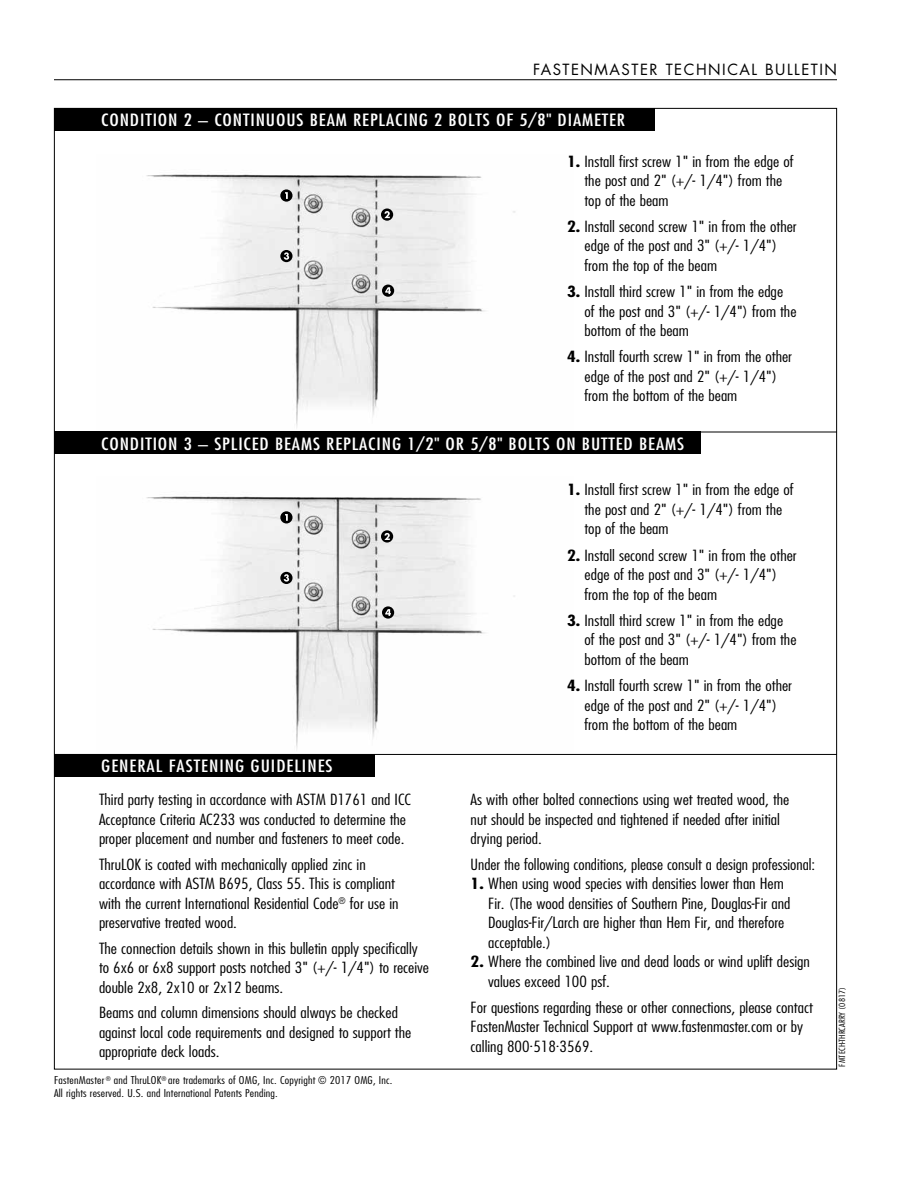
<style>
.page{position:relative;width:918px;height:1188px;background:#fff}
.page>*{position:absolute;margin:0;border:0;box-sizing:border-box;transform-origin:0 0}
.t1{font:condensed 16.5px "Futura";letter-spacing:.045em;color:#fff;scale:1.2 1}
.t2{font:300 condensed 15px/19.5px "Futura";color:#000;scale:1.2 1}
.t3{font:300 condensed 15px "Futura";color:#000;scale:1.17 1}
.t4{font:15px "Futura";letter-spacing:.1em;color:#000}
.t5{font:300 condensed 10.5px/12.6px "Futura";letter-spacing:.015em;color:#000;scale:1.2 1}
.t6{font:300 condensed 8.25px "Futura";color:#000;scale:1.2 1}
.s1{font-weight:700}
</style>
<div class="page">
<hr style="left:54px;top:79px;width:783px;height:1px;background:#000">
<img style="left:146px;top:174px;width:369px;height:253px">
<img style="left:146px;top:496px;width:369px;height:253px">
<div style="left:54px;top:108px;width:600px;height:22px;background:#000"></div>
<hr style="left:54px;top:432px;width:783px;height:1px;background:#000">
<hr style="left:54px;top:754px;width:783px;height:1px;background:#000">
<div style="left:54px;top:432px;width:646px;height:22px;background:#000"></div>
<div style="left:54px;top:754px;width:321px;height:23px;background:#000"></div>
<svg style="left:280px;top:189px;width:13px;height:13px"></svg>
<svg style="left:285px;top:192px;width:3px;height:7px"></svg>
<svg style="left:280px;top:511px;width:13px;height:12px"></svg>
<svg style="left:285px;top:514px;width:3px;height:7px"></svg>
<svg style="left:381px;top:208px;width:12px;height:13px"></svg>
<svg style="left:384px;top:211px;width:6px;height:7px"></svg>
<svg style="left:381px;top:530px;width:12px;height:13px"></svg>
<svg style="left:384px;top:533px;width:6px;height:7px"></svg>
<svg style="left:280px;top:250px;width:13px;height:12px"></svg>
<svg style="left:284px;top:252px;width:5px;height:8px"></svg>
<svg style="left:280px;top:572px;width:13px;height:12px"></svg>
<svg style="left:284px;top:574px;width:5px;height:8px"></svg>
<div style="left:382px;top:285px;width:12px;height:12px;background:#000;border-radius:50%"></div>
<svg style="left:385px;top:287px;width:6px;height:7px"></svg>
<svg style="left:382px;top:606px;width:12px;height:13px"></svg>
<svg style="left:385px;top:609px;width:6px;height:7px"></svg>
<p class="t4" style="left:533px;top:59px;width:305px">FASTENMASTER TECHNICAL BULLETIN</p>
<p class="t1" style="left:101px;top:110px;width:438px">CONDITION 2 – CONTINUOUS BEAM REPLACING 2 BOLTS OF 5/8" DIAMETER</p>
<p class="t2" style="left:585px;top:151px;width:176px;text-indent:-18px"><span class="s1">1.</span> Install first screw 1" in from the edge of the post and 2" (+/- 1/4") from the top of the beam</p>
<p class="t2" style="left:585px;top:216px;width:178px;text-indent:-18px"><span class="s1">2.</span> Install second screw 1" in from the other edge of the post and 3" (+/- 1/4") from the top of the beam</p>
<p class="t2" style="left:585px;top:282px;width:178px;text-indent:-18px"><span class="s1">3.</span> Install third screw 1" in from the edge of the post and 3" (+/- 1/4") from the bottom of the beam</p>
<p class="t2" style="left:585px;top:347px;width:174px;text-indent:-18px"><span class="s1">4.</span> Install fourth screw 1" in from the other edge of the post and 2" (+/- 1/4") from the bottom of the beam</p>
<p class="t1" style="left:101px;top:433px;width:487px">CONDITION 3 – SPLICED BEAMS REPLACING 1/2" OR 5/8" BOLTS ON BUTTED BEAMS</p>
<p class="t1" style="left:101px;top:756px;width:194px">GENERAL FASTENING GUIDELINES</p>
<p class="t2" style="left:99px;top:790px;width:262px">Third party testing in accordance with ASTM D1761 and ICC<br>Acceptance Criteria AC233 was conducted to determine the proper placement and number and fasteners to meet code.</p>
<p class="t2" style="left:99px;top:854px;width:251px">ThruLOK is coated with mechanically applied zinc in accordance with ASTM B695, Class 55. This is compliant with the current International Residential Code<sup>®</sup> for use in preservative treated wood.</p>
<p class="t2" style="left:99px;top:938px;width:277px">The connection details shown in this bulletin apply specifically to 6x6 or 6x8 support posts notched 3" (+/- 1/4") to receive double 2x8, 2x10 or 2x12 beams.</p>
<p class="t2" style="left:99px;top:1003px;width:262px">Beams and column dimensions should always be checked against local code requirements and designed to support the appropriate deck loads.</p>
<p class="t5" style="left:54px;top:1074px;width:284px">FastenMaster <sup>®</sup> and ThruLOK<sup>®</sup> are trademarks of OMG, Inc. Copyright © 2017 OMG, Inc.<br>All rights reserved. U.S. and International Patents Pending.</p>
<p class="t2" style="left:585px;top:480px;width:176px;text-indent:-18px"><span class="s1">1.</span> Install first screw 1" in from the edge of the post and 2" (+/- 1/4") from the top of the beam</p>
<p class="t2" style="left:585px;top:545px;width:178px;text-indent:-18px"><span class="s1">2.</span> Install second screw 1" in from the other edge of the post and 3" (+/- 1/4") from the top of the beam</p>
<p class="t2" style="left:585px;top:610px;width:178px;text-indent:-18px"><span class="s1">3.</span> Install third screw 1" in from the edge of the post and 3" (+/- 1/4") from the bottom of the beam</p>
<p class="t2" style="left:585px;top:676px;width:174px;text-indent:-18px"><span class="s1">4.</span> Install fourth screw 1" in from the other edge of the post and 2" (+/- 1/4") from the bottom of the beam</p>
<p class="t2" style="left:471px;top:790px;width:267px">As with other bolted connections using wet treated wood, the nut should be inspected and tightened if needed after initial drying period.</p>
<p class="t3" style="left:471px;top:855px;width:296px">Under the following conditions, please consult a design professional:</p>
<p class="t2" style="left:488px;top:874px;width:253px;text-indent:-18px"><span class="s1">1.</span> When using wood species with densities lower than Hem Fir. (The wood densities of Southern Pine, Douglas-Fir and Douglas-Fir/Larch are higher than Hem Fir, and therefore acceptable.)</p>
<p class="t2" style="left:488px;top:952px;width:270px;text-indent:-18px"><span class="s1">2.</span> Where the combined live and dead loads or wind uplift design values exceed 100 psf.</p>
<p class="t2" style="left:471px;top:997px;width:287px">For questions regarding these or other connections, please contact<br>FastenMaster Technical Support at www.fastenmaster.com or by calling 800.518.3569.</p>
<p class="t6" style="left:837px;top:1066px;width:68px;rotate:-90deg">FMTECH-THRCARRY (0817)</p>
</div>
